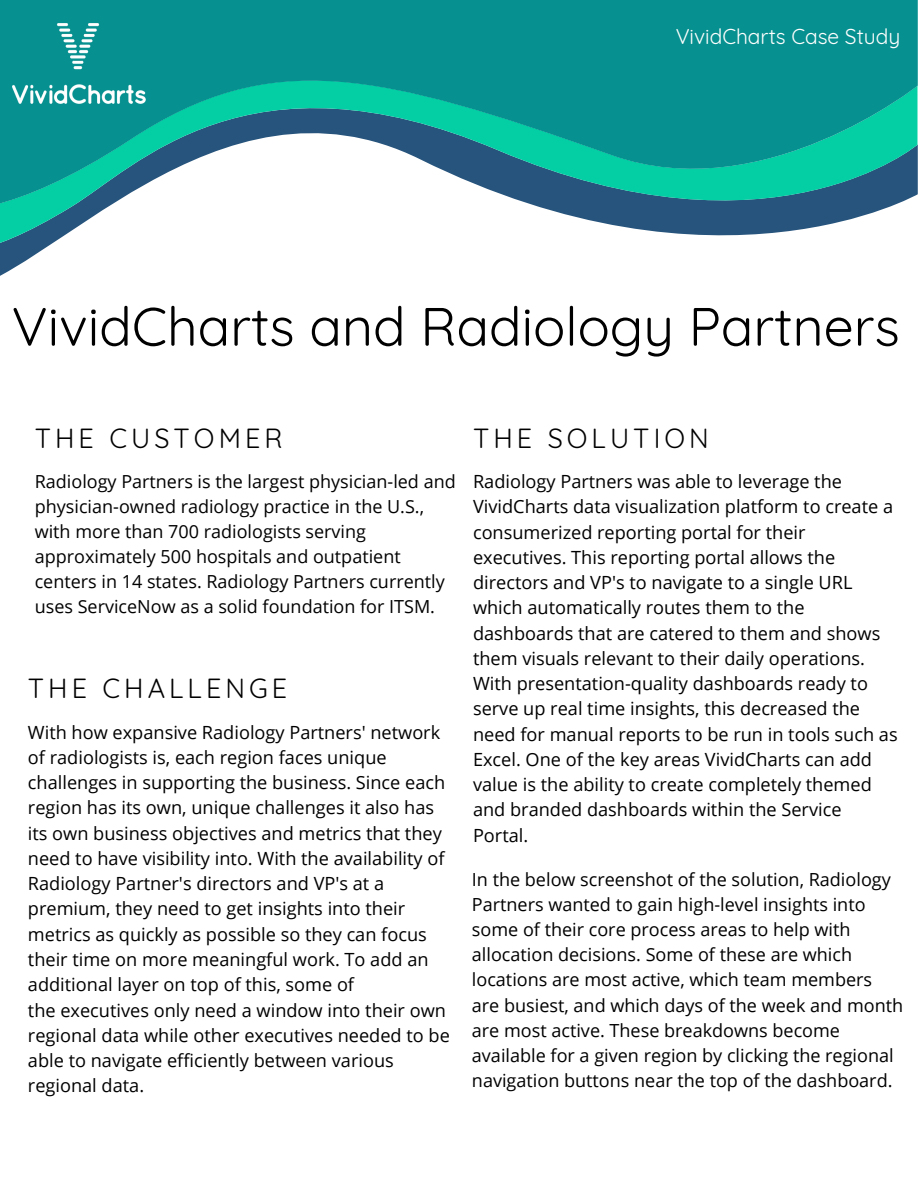
<style>
.page{position:relative;width:918px;height:1188px;background:#fff}
.page>*{position:absolute;margin:0;border:0;box-sizing:border-box;transform-origin:0 0}
.t1{font:54px "Quicksand";color:#000}
.t2{font:27px "Quicksand";letter-spacing:.15em;color:#000}
.t3{font:21px "Quicksand";color:#fff}
.t4{font:18.15px/25.2px "Open Sans";color:#000}
.t5{font:18px/25.2px "Open Sans";color:#000}
</style>
<div class="page">
<svg style="left:0;top:220px;width:847px;height:46px"></svg>
<svg style="left:0;top:0;width:918px;height:220px;background:#2ca19f"></svg>
<img style="left:12px;top:24px;width:133px;height:80px">
<p class="t3" style="left:676px;top:23px;width:226px">VividCharts Case Study</p>
<h1 class="t1" style="left:12px;top:292px;width:890px">VividCharts and Radiology Partners</h1>
<h2 class="t2" style="left:35px;top:421px;width:249px">THE CUSTOMER</h2>
<p class="t5" style="left:35px;top:468px;width:423px">Radiology Partners is the largest physician-led and physician-owned radiology practice in the U.S., with more than 700 radiologists serving approximately 500 hospitals and outpatient centers in 14 states. Radiology Partners currently uses ServiceNow as a solid foundation for ITSM.</p>
<h2 class="t2" style="left:28px;top:671px;width:261px">THE CHALLENGE</h2>
<p class="t4" style="left:28px;top:719px;width:423px">With how expansive Radiology Partners' network of radiologists is, each region faces unique challenges in supporting the business. Since each region has its own, unique challenges it also has its own business objectives and metrics that they need to have visibility into. With the availability of Radiology Partner's directors and VP's at a premium, they need to get insights into their metrics as quickly as possible so they can focus their time on more meaningful work. To add an additional layer on top of this, some of<br>the executives only need a window into their own regional data while other executives needed to be able to navigate efficiently between various regional data.</p>
<h2 class="t2" style="left:473px;top:421px;width:237px">THE SOLUTION</h2>
<p class="t4" style="left:473px;top:468px;width:426px">Radiology Partners was able to leverage the VividCharts data visualization platform to create a consumerized reporting portal for their executives. This reporting portal allows the directors and VP's to navigate to a single URL which automatically routes them to the dashboards that are catered to them and shows them visuals relevant to their daily operations.<br>With presentation-quality dashboards ready to serve up real time insights, this decreased the need for manual reports to be run in tools such as Excel. One of the key areas VividCharts can add value is the ability to create completely themed and branded dashboards within the Service Portal.</p>
<p class="t5" style="left:472px;top:866px;width:433px">In the below screenshot of the solution, Radiology Partners wanted to gain high-level insights into some of their core process areas to help with allocation decisions. Some of these are which locations are most active, which team members are busiest, and which days of the week and month are most active. These breakdowns become available for a given region by clicking the regional navigation buttons near the top of the dashboard.</p>
</div>
